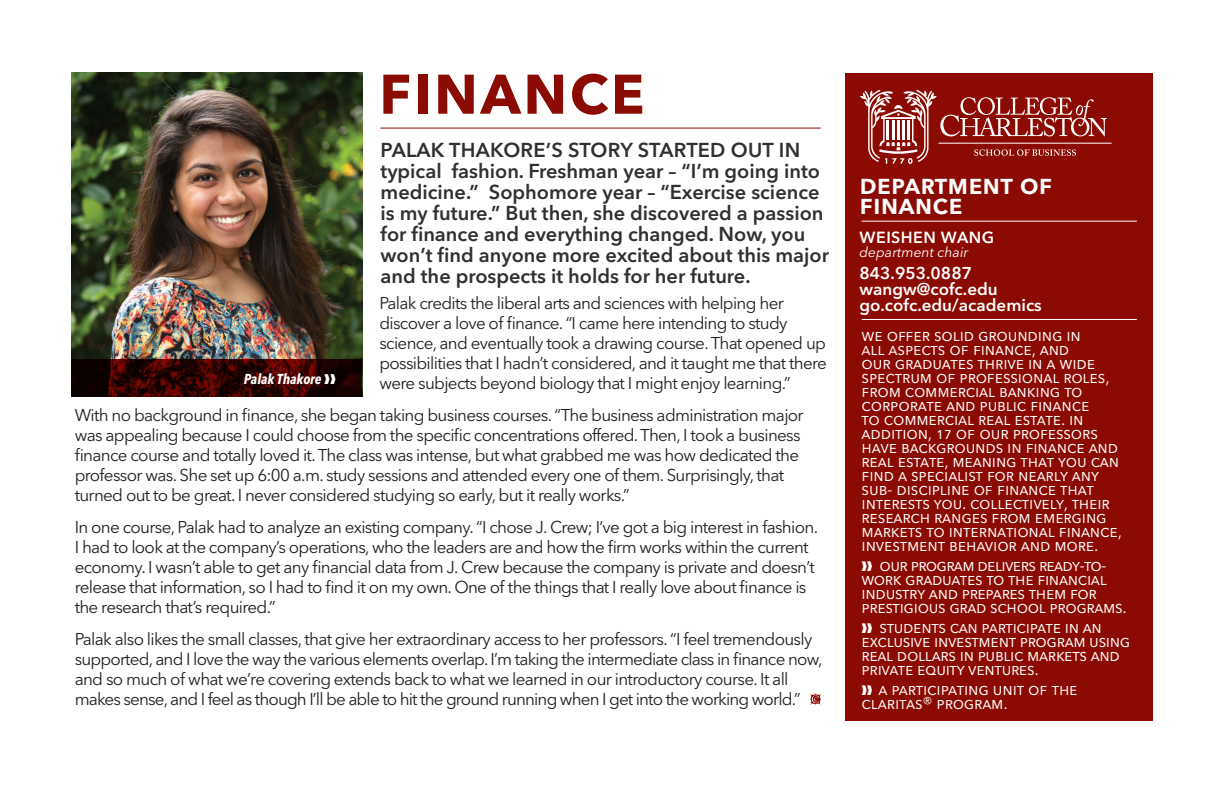
<style>
.page{position:relative;width:1224px;height:792px;background:#fff}
.page>*{position:absolute;margin:0;border:0;box-sizing:border-box;transform-origin:0 0}
.Sub_Subheads{font:700 55.2px "Avenir Next LT Pro";letter-spacing:.05em;color:#8b0a02}
.Sub_Subheads-2{font:600 28px/20px "Avenir Next LT Pro";color:#fff}
.Intro_Paragraph{font:600 20px/21px "Avenir Next LT Pro";color:#312f30}
.Body_Copy{font:17px/20px "Avenir Next LT Pro";letter-spacing:-.04em;color:#231f20}
.Intro_Paragraph-2{font:17px/14px "Avenir Next LT Pro";letter-spacing:-.01em;color:#fff}
.Sub_Subheads-3{font:600 17px/16px "Avenir Next LT Pro";color:#fff}
.Sub_Subheads-4{font:600 16px "Avenir Next LT Pro";letter-spacing:.03em;color:#fff}
.t1{font:italic 700 condensed 14.2px "Avenir Next LT Pro";color:#fff}
.Sub_Subheads-5{font:italic 14px "Avenir Next LT Pro";color:#fff}
</style>
<div class="page">
<div style="left:845px;top:73px;width:308px;height:648px;background:#8b0a02"></div>
<hr style="left:862px;top:319px;width:275px;height:1px;background:#fff">
<hr style="left:862px;top:221px;width:275px;height:1px;background:#fff">
<hr style="left:381px;top:128px;width:440px;height:1px;background:#8b0a02">
<img style="left:71px;top:73px;width:291px;height:286px">
<svg style="left:71px;top:359px;width:291px;height:38px;background:#2e0200"></svg>
<hr style="left:939px;top:143px;width:173px;height:1px;background:#fff">
<svg style="left:860px;top:90px;width:247px;height:74px"></svg>
<svg style="left:810px;top:694px;width:11px;height:11px"></svg>
<p class="Sub_Subheads" style="left:379px;top:61px;width:267px">FINANCE</p>
<p class="Intro_Paragraph" style="left:381px;top:139px;width:450px">PALAK THAKORE’S STORY STARTED OUT IN typical fashion. Freshman year – “I’m going into medicine.” Sophomore year – “Exercise science is my future.” But then, she discovered a passion for finance and everything changed. Now, you won’t find anyone more excited about this major and the prospects it holds for her future.</p>
<p class="Body_Copy" style="left:379px;top:293px;width:449px">Palak credits the liberal arts and sciences with helping her discover a love of finance. “I came here intending to study science, and eventually took a drawing course. That opened up possibilities that I hadn’t considered, and it taught me that there were subjects beyond biology that I might enjoy learning.”</p>
<p class="Body_Copy" style="left:75px;top:405px;width:731px">With no background in finance, she began taking business courses. “The business administration major was appealing because I could choose from the specific concentrations offered. Then, I took a business finance course and totally loved it. The class was intense, but what grabbed me was how dedicated the professor was. She set up 6:00 a.m. study sessions and attended every one of them. Surprisingly, that turned out to be great. I never considered studying so early, but it really works.”</p>
<p class="Body_Copy" style="left:75px;top:517px;width:745px">In one course, Palak had to analyze an existing company. “I chose J. Crew; I’ve got a big interest in fashion.<br>I had to look at the company’s operations, who the leaders are and how the firm works within the current economy. I wasn’t able to get any financial data from J. Crew because the company is private and doesn’t release that information, so I had to find it on my own. One of the things that I really love about finance is the research that’s required.”</p>
<p class="Body_Copy" style="left:75px;top:629px;width:749px">Palak also likes the small classes, that give her extraordinary access to her professors. “I feel tremendously supported, and I love the way the various elements overlap. I’m taking the intermediate class in finance now, and so much of what we’re covering extends back to what we learned in our introductory course. It all makes sense, and I feel as though I’ll be able to hit the ground running when I get into the working world.”</p>
<p class="t1" style="left:244px;top:370px;width:94px">Palak Thakore ❱❱</p>
<p class="Sub_Subheads-2" style="left:860px;top:174px;width:194px">department of finance</p>
<p class="Sub_Subheads-4" style="left:860px;top:227px;width:136px">WEISHEN WANG</p>
<p class="Sub_Subheads-5" style="left:860px;top:243px;width:110px">department chair</p>
<p class="Sub_Subheads-3" style="left:860px;top:265px;width:184px">843.953.0887 wangw@cofc.edu go.cofc.edu/academics</p>
<p class="Intro_Paragraph-2" style="left:862px;top:328px;width:262px">we offer solid grounding in<br>all aspects of finance, and<br>our graduates thrive in a wide spectrum of professional roles, from commercial banking to corporate and public finance<br>to commercial real estate. in addition, 17 of our professors have backgrounds in finance and real estate, meaning that you can find a specialist for nearly any sub- discipline of finance that interests you. collectively, their research ranges from emerging markets to international finance, investment behavior and more.</p>
<p class="Intro_Paragraph-2" style="left:862px;top:558px;width:267px">❱❱ our program delivers ready-to&shy;work graduates to the financial industry and prepares them for prestigious grad school programs.</p>
<p class="Intro_Paragraph-2" style="left:862px;top:620px;width:270px">❱❱ students can participate in an exclusive investment program using real dollars in public markets and private equity ventures.</p>
<p class="Intro_Paragraph-2" style="left:862px;top:682px;width:218px">❱❱ a participating unit of the claritas® program.</p>
</div>
